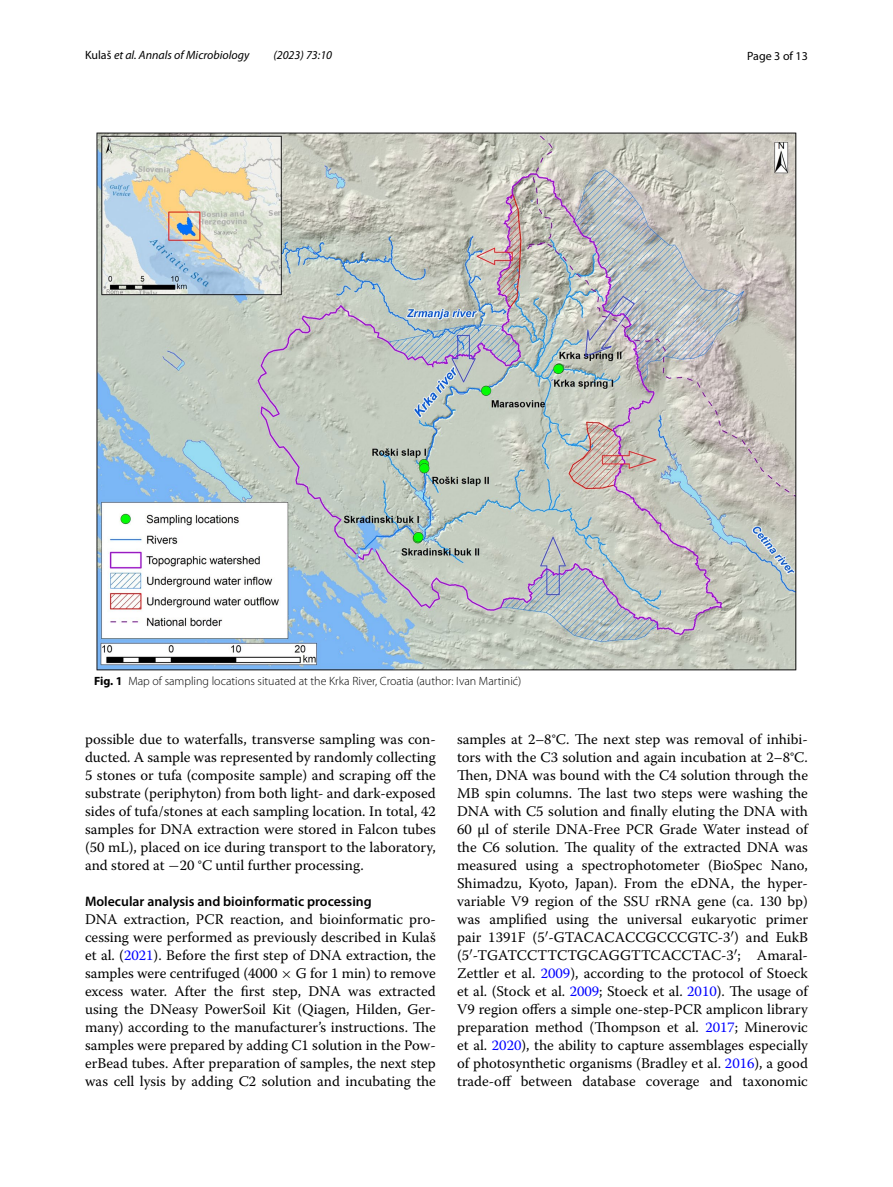
<style>
.page{position:relative;width:893px;height:1187px;background:#fff}
.page>*{position:absolute;margin:0;border:0;box-sizing:border-box;transform-origin:0 0}
.t1{font:14.7px/18px "Warnock Pro";color:#000;text-align:justify}
.t2{font:600 13.8px "Myriad Pro";color:#000}
.t3{font:300 12px "Myriad Pro";color:#000}
.t4{font:italic 12px "Myriad Pro";color:#000}
.t5{font:12px "Myriad Pro";color:#000}
.s1{font-style:normal}
.s2{font-weight:700}
.s3{font-family:"MTSY"}
.s4{color:#00f}
</style>
<div class="page">
<img style="left:96px;top:133px;width:701px;height:537px">
<p class="t4" style="left:85px;top:48px;width:166px"><span class="s1">Kulaš</span> et al. Annals of Microbiology</p>
<p class="t4" style="left:273px;top:48px;width:60px">(2023) 73:10</p>
<p class="t5" style="left:747px;top:48px;width:62px">Page 3 of 13</p>
<p class="t3" style="left:94px;top:674px;width:429px"><span class="s2">Fig. 1</span> Map of sampling locations situated at the Krka River, Croatia (author: Ivan Martinić)</p>
<p class="t1" style="left:85px;top:729px;width:352px">possible due to waterfalls, transverse sampling was con&shy;ducted. A sample was represented by randomly collecting 5 stones or tufa (composite sample) and scraping off the substrate (periphyton) from both light- and dark-exposed sides of tufa/stones at each sampling location. In total, 42 samples for DNA extraction were stored in Falcon tubes (50 mL), placed on ice during transport to the laboratory, and stored at <span class="s3">−</span>20 °C until further processing.</p>
<p class="t2" style="left:85px;top:892px;width:288px">Molecular analysis and bioinformatic processing</p>
<p class="t1" style="left:85px;top:909px;width:352px">DNA extraction, PCR reaction, and bioinformatic pro&shy;cessing were performed as previously described in Kulaš et al. (<span class="s4">2021</span>). Before the first step of DNA extraction, the samples were centrifuged (4000 <span class="s3">×</span> G for 1 min) to remove excess water. After the first step, DNA was extracted using the DNeasy PowerSoil Kit (Qiagen, Hilden, Ger&shy;many) according to the manufacturer’s instructions. The samples were prepared by adding C1 solution in the Pow&shy;erBead tubes. After preparation of samples, the next step was cell lysis by adding C2 solution and incubating the</p>
<p class="t1" style="left:457px;top:729px;width:352px">samples at 2–8°C. The next step was removal of inhibi&shy;tors with the C3 solution and again incubation at 2–8°C.<br>Then, DNA was bound with the C4 solution through the MB spin columns. The last two steps were washing the DNA with C5 solution and finally eluting the DNA with 60 µl of sterile DNA-Free PCR Grade Water instead of the C6 solution. The quality of the extracted DNA was measured using a spectrophotometer (BioSpec Nano, Shimadzu, Kyoto, Japan). From the eDNA, the hyper&shy;variable V9 region of the SSU rRNA gene (ca. 130 bp) was amplified using the universal eukaryotic primer pair 1391F (5 -GTACACACCGCCCGTC-3 ) and EukB (5 -TGATCCTTCTGCAGGTTCACCTAC-3 ; Amaral-Zettler et al. <span class="s4">2009</span>), according to the protocol of Stoeck et al. (Stock et al. <span class="s4">2009</span>; Stoeck et al. <span class="s4">2010</span>). The usage of V9 region offers a simple one-step-PCR amplicon library preparation method (Thompson et al. <span class="s4">2017</span>; Minerovic et al. <span class="s4">2020</span>), the ability to capture assemblages especially of photosynthetic organisms (Bradley et al. <span class="s4">2016</span>), a good trade-off between database coverage and taxonomic</p>
</div>
